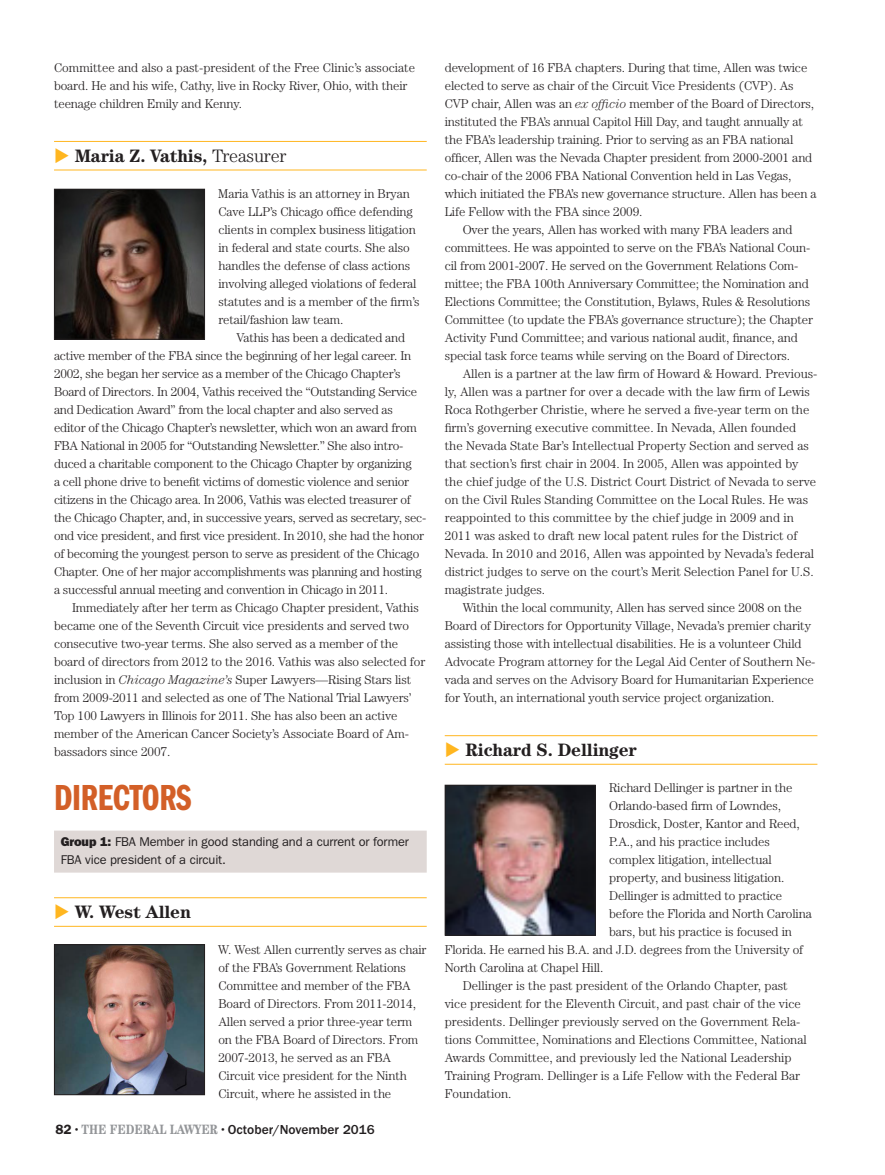
<style>
.page{position:relative;width:885px;height:1175px;background:#fff}
.page>*{position:absolute;margin:0;border:0;box-sizing:border-box;transform-origin:0 0}
.Body_Copy{font:37.5px "Franklin Gothic Demi Cmpr";letter-spacing:-.01em;color:#d35f27}
.Body_Copy-2{font:700 18px "Century";letter-spacing:-.01em;color:#231f20}
.t1{font:500 13.5px "ITC Franklin Gothic Std";color:#231f20}
.Body_Copy-3{font:300 12.75px/18px "Century";letter-spacing:-.01em;color:#231f20}
.Body_Copy_No_Indent{font:300 12.75px/18px "Century";letter-spacing:-.01em;color:#231f20}
.Body_Copy-4{font:12.75px/18px "ITC Franklin Gothic Std";letter-spacing:-.01em;color:#231f20}
.s1{color:#ffb620}
.s2{font-weight:300}
.s3{font-style:italic}
.s4{font-family:"ITC Franklin Gothic Std Hvy"}
.s5{font-family:"Franklin Gothic";font-weight:600}
.s6{font-family:"Century";font-weight:300;font-stretch:condensed;font-size:7.5px}
.s7{font-family:"Century";font-weight:700;font-stretch:condensed;color:#939598}
</style>
<div class="page">
<hr style="left:54px;top:141px;width:372px;height:1px;background:#ffb620">
<hr style="left:54px;top:170px;width:372px;height:1px;background:#ffb620">
<div style="left:54px;top:830px;width:372px;height:42px;background:#dfd8d6"></div>
<hr style="left:54px;top:897px;width:372px;height:1px;background:#ffb620">
<hr style="left:54px;top:926px;width:372px;height:1px;background:#ffb620">
<img style="left:56px;top:191px;width:147px;height:146px">
<div style="left:54px;top:189px;width:151px;height:150px;border:1px solid #231f20"></div>
<img style="left:56px;top:946px;width:147px;height:147px">
<div style="left:54px;top:944px;width:151px;height:151px;border:1px solid #231f20"></div>
<hr style="left:444px;top:735px;width:373px;height:1px;background:#ffb620">
<hr style="left:444px;top:764px;width:373px;height:1px;background:#ffb620">
<img style="left:446px;top:786px;width:147px;height:147px">
<div style="left:444px;top:784px;width:151px;height:151px;border:1px solid #231f20"></div>
<p class="Body_Copy-3" style="left:54px;top:58px;width:362px">Committee and also a past-president of the Free Clinic’s associate board. He and his wife, Cathy, live in Rocky River, Ohio, with their teenage children Emily and Kenny.</p>
<p class="Body_Copy-2" style="left:54px;top:145px;width:234px"><span class="s1">◆</span> Maria Z. Vathis, <span class="s2">Treasurer</span></p>
<p class="Body_Copy_No_Indent" style="left:218px;top:184px;width:203px">Maria Vathis is an attorney in Bryan Cave LLP’s Chicago office defending clients in complex business litigation in federal and state courts. She also handles the defense of class actions involving alleged violations of federal statutes and is a member of the firm’s retail/fashion law team.</p>
<p class="Body_Copy-3" style="left:54px;top:328px;width:373px;text-indent:182px">Vathis has been a dedicated and active member of the FBA since the beginning of her legal career. In 2002, she began her service as a member of the Chicago Chapter’s Board of Directors. In 2004, Vathis received the “Outstanding Service and Dedication Award” from the local chapter and also served as editor of the Chicago Chapter’s newsletter, which won an award from FBA National in 2005 for “Outstanding Newsletter.” She also intro&shy;duced a charitable component to the Chicago Chapter by organizing<br>a cell phone drive to benefit victims of domestic violence and senior citizens in the Chicago area. In 2006, Vathis was elected treasurer of the Chicago Chapter, and, in successive years, served as secretary, sec&shy;ond vice president, and first vice president. In 2010, she had the honor of becoming the youngest person to serve as president of the Chicago Chapter. One of her major accomplishments was planning and hosting a successful annual meeting and convention in Chicago in 2011.</p>
<p class="Body_Copy-3" style="left:54px;top:598px;width:372px;text-indent:18px">Immediately after her term as Chicago Chapter president, Vathis became one of the Seventh Circuit vice presidents and served two consecutive two-year terms. She also served as a member of the board of directors from 2012 to the 2016. Vathis was also selected for inclusion in <span class="s3">Chicago Magazine’s</span> Super Lawyers—Rising Stars list from 2009-2011 and selected as one of The National Trial Lawyers’ Top 100 Lawyers in Illinois for 2011. She has also been an active member of the American Cancer Society’s Associate Board of Am&shy;bassadors since 2007.</p>
<p class="Body_Copy" style="left:54px;top:777px;width:139px">DIRECTORS</p>
<p class="Body_Copy-4" style="left:61px;top:833px;width:349px"><span class="s4">Group 1:</span> FBA Member in good standing and a current or former<br>FBA vice president of a circuit.</p>
<p class="Body_Copy-2" style="left:54px;top:901px;width:138px"><span class="s1">◆</span> W. West Allen</p>
<p class="Body_Copy_No_Indent" style="left:218px;top:940px;width:210px">W. West Allen currently serves as chair of the FBA’s Government Relations Committee and member of the FBA Board of Directors. From 2011-2014, Allen served a prior three-year term on the FBA Board of Directors. From 2007-2013, he served as an FBA Circuit vice president for the Ninth Circuit, where he assisted in the</p>
<p class="t1" style="left:56px;top:1121px;width:320px"><span class="s5">82</span> <span class="s6">•</span> <span class="s7">THE FEDERAL LAWYER</span> <span class="s6">•</span> October/November 2016</p>
<p class="Body_Copy_No_Indent" style="left:444px;top:58px;width:373px">development of 16 FBA chapters. During that time, Allen was twice elected to serve as chair of the Circuit Vice Presidents (CVP). As CVP chair, Allen was an <span class="s3">ex officio</span> member of the Board of Directors, instituted the FBA’s annual Capitol Hill Day, and taught annually at the FBA’s leadership training. Prior to serving as an FBA national officer, Allen was the Nevada Chapter president from 2000-2001 and co-chair of the 2006 FBA National Convention held in Las Vegas, which initiated the FBA’s new governance structure. Allen has been a Life Fellow with the FBA since 2009.</p>
<p class="Body_Copy-3" style="left:444px;top:220px;width:370px;text-indent:18px">Over the years, Allen has worked with many FBA leaders and committees. He was appointed to serve on the FBA’s National Coun&shy;cil from 2001-2007. He served on the Government Relations Com&shy;mittee; the FBA 100th Anniversary Committee; the Nomination and Elections Committee; the Constitution, Bylaws, Rules &amp; Resolutions Committee (to update the FBA’s governance structure); the Chapter Activity Fund Committee; and various national audit, finance, and special task force teams while serving on the Board of Directors.</p>
<p class="Body_Copy-3" style="left:444px;top:364px;width:374px;text-indent:18px">Allen is a partner at the law firm of Howard &amp; Howard. Previous&shy;ly, Allen was a partner for over a decade with the law firm of Lewis Roca Rothgerber Christie, where he served a five-year term on the firm’s governing executive committee. In Nevada, Allen founded<br>the Nevada State Bar’s Intellectual Property Section and served as that section’s first chair in 2004. In 2005, Allen was appointed by the chief judge of the U.S. District Court District of Nevada to serve on the Civil Rules Standing Committee on the Local Rules. He was reappointed to this committee by the chief judge in 2009 and in 2011 was asked to draft new local patent rules for the District of Nevada. In 2010 and 2016, Allen was appointed by Nevada’s federal district judges to serve on the court’s Merit Selection Panel for U.S. magistrate judges.</p>
<p class="Body_Copy-3" style="left:444px;top:598px;width:372px;text-indent:18px">Within the local community, Allen has served since 2008 on the Board of Directors for Opportunity Village, Nevada’s premier charity assisting those with intellectual disabilities. He is a volunteer Child Advocate Program attorney for the Legal Aid Center of Southern Ne&shy;vada and serves on the Advisory Board for Humanitarian Experience for Youth, an international youth service project organization.</p>
<p class="Body_Copy-2" style="left:444px;top:739px;width:194px"><span class="s1">◆</span> Richard S. Dellinger</p>
<p class="Body_Copy_No_Indent" style="left:608px;top:778px;width:185px">Richard Dellinger is partner in the</p>
<p class="Body_Copy_No_Indent" style="left:609px;top:796px;width:173px">Orlando-based firm of Lowndes,</p>
<p class="Body_Copy_No_Indent" style="left:609px;top:814px;width:192px">Drosdick, Doster, Kantor and Reed,</p>
<p class="Body_Copy_No_Indent" style="left:609px;top:832px;width:162px">P.A., and his practice includes</p>
<p class="Body_Copy_No_Indent" style="left:609px;top:850px;width:164px">complex litigation, intellectual</p>
<p class="Body_Copy_No_Indent" style="left:609px;top:868px;width:177px">property, and business litigation.</p>
<p class="Body_Copy_No_Indent" style="left:609px;top:886px;width:174px">Dellinger is admitted to practice</p>
<p class="Body_Copy_No_Indent" style="left:609px;top:904px;width:204px">before the Florida and North Carolina</p>
<p class="Body_Copy_No_Indent" style="left:609px;top:922px;width:184px">bars, but his practice is focused in</p>
<p class="Body_Copy_No_Indent" style="left:444px;top:940px;width:360px">Florida. He earned his B.A. and J.D. degrees from the University of</p>
<p class="Body_Copy_No_Indent" style="left:444px;top:958px;width:160px">North Carolina at Chapel Hill.</p>
<p class="Body_Copy-3" style="left:444px;top:976px;width:363px;text-indent:18px">Dellinger is the past president of the Orlando Chapter, past vice president for the Eleventh Circuit, and past chair of the vice presidents. Dellinger previously served on the Government Rela&shy;tions Committee, Nominations and Elections Committee, National Awards Committee, and previously led the National Leadership Training Program. Dellinger is a Life Fellow with the Federal Bar Foundation.</p>
</div>
